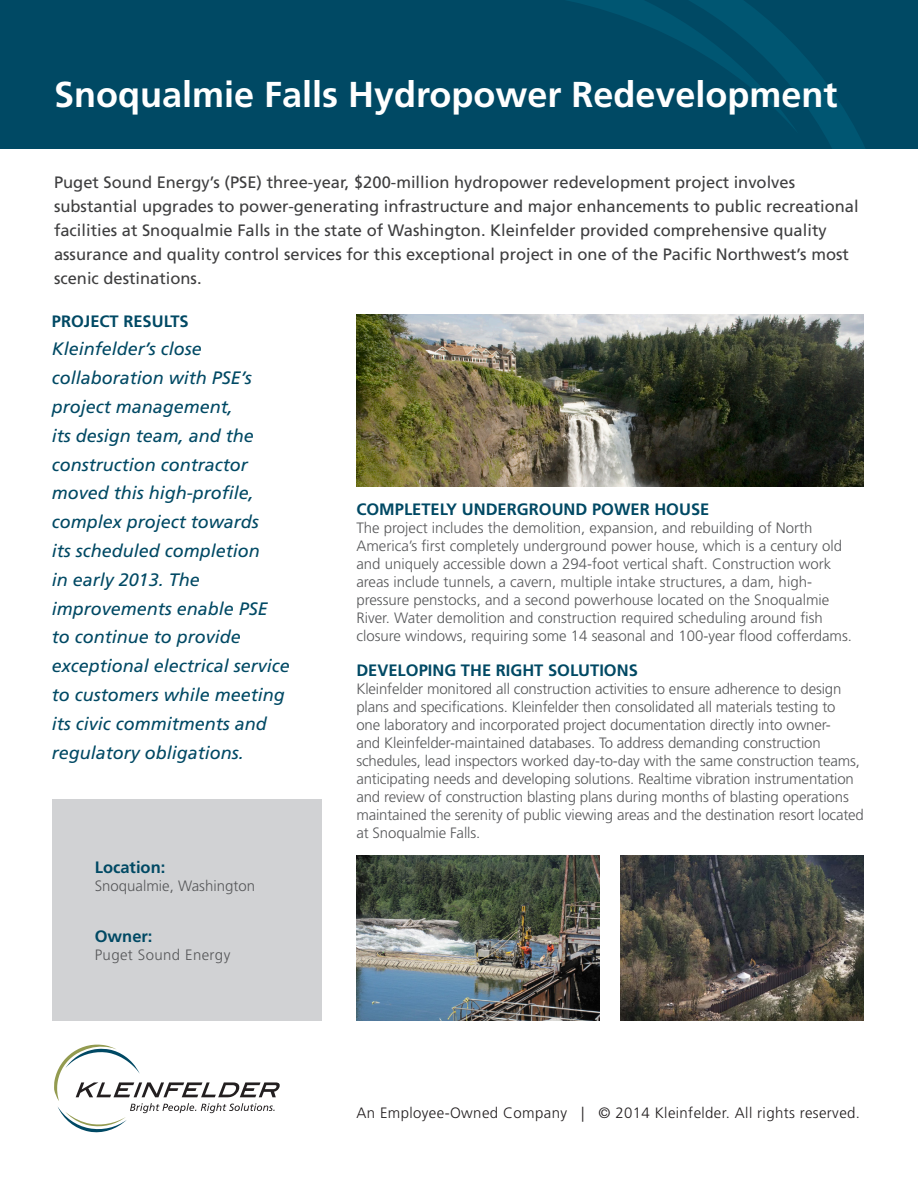
<style>
.page{position:relative;width:918px;height:1188px;background:#fff}
.page>*{position:absolute;margin:0;border:0;box-sizing:border-box;transform-origin:0 0}
.t1{font:700 36px "Frutiger";color:#fff}
.t2{font:italic 18px/28.8px "Frutiger";color:#004964}
.t3{font:16.5px/24px "Frutiger";color:#3e3e3f}
.t4{font:700 16.5px "Frutiger";color:#004964}
.t5{font:300 15px/18px "Frutiger";letter-spacing:-.01em;color:#57585a}
.t6{font:300 15px "Frutiger";letter-spacing:.025em;color:#231f20}
.t7{font:300 15px "Frutiger";letter-spacing:.025em;color:#57585a}
</style>
<div class="page">
<div style="left:0;top:0;width:918px;height:148px;background:#004964"></div>
<svg style="left:799px;top:51px;width:66px;height:97px"></svg>
<svg style="left:568px;top:0;width:231px;height:129px"></svg>
<div style="left:52px;top:799px;width:270px;height:222px;background:#d1d2d4"></div>
<svg style="left:54px;top:1044px;width:226px;height:89px"></svg>
<img style="left:356px;top:314px;width:508px;height:172px">
<img style="left:621px;top:856px;width:243px;height:164px">
<img style="left:356px;top:856px;width:244px;height:164px">
<p class="t1" style="left:54px;top:73px;width:785px">Snoqualmie Falls Hydropower Redevelopment</p>
<p class="t3" style="left:54px;top:170px;width:806px">Puget Sound Energy’s (PSE) three-year, $200-million hydropower redevelopment project involves substantial upgrades to power-generating infrastructure and major enhancements to public recreational facilities at Snoqualmie Falls in the state of Washington. Kleinfelder provided comprehensive quality assurance and quality control services for this exceptional project in one of the Pacific Northwest’s most scenic destinations.</p>
<p class="t4" style="left:52px;top:311px;width:138px">PROJECT RESULTS</p>
<p class="t2" style="left:52px;top:335px;width:240px">Kleinfelder’s close collaboration with PSE’s project management,<br>its design team, and the construction contractor moved this high-profile, complex project towards<br>its scheduled completion<br>in early 2013. The improvements enable PSE to continue to provide exceptional electrical service to customers while meeting its civic commitments and regulatory obligations.</p>
<p class="t4" style="left:95px;top:857px;width:72px">Location:</p>
<p class="t5" style="left:95px;top:877px;width:162px">Snoqualmie, Washington</p>
<p class="t4" style="left:95px;top:927px;width:59px">Owner:</p>
<p class="t7" style="left:95px;top:946px;width:137px">Puget Sound Energy</p>
<p class="t4" style="left:356px;top:500px;width:354px">COMPLETELY UNDERGROUND POWER HOUSE</p>
<p class="t5" style="left:356px;top:519px;width:497px">The project includes the demolition, expansion, and rebuilding of North America’s first completely underground power house, which is a century old and uniquely accessible down a 294-foot vertical shaft. Construction work areas include tunnels, a cavern, multiple intake structures, a dam, high&shy;pressure penstocks, and a second powerhouse located on the Snoqualmie River. Water demolition and construction required scheduling around fish closure windows, requiring some 14 seasonal and 100-year flood cofferdams.</p>
<p class="t4" style="left:356px;top:661px;width:283px">DEVELOPING THE RIGHT SOLUTIONS</p>
<p class="t5" style="left:356px;top:680px;width:509px">Kleinfelder monitored all construction activities to ensure adherence to design plans and specifications. Kleinfelder then consolidated all materials testing to<br>one laboratory and incorporated project documentation directly into owner-<br>and Kleinfelder-maintained databases. To address demanding construction schedules, lead inspectors worked day-to-day with the same construction teams, anticipating needs and developing solutions. Realtime vibration instrumentation and review of construction blasting plans during months of blasting operations maintained the serenity of public viewing areas and the destination resort located at Snoqualmie Falls.</p>
<p class="t6" style="left:356px;top:1105px;width:505px">An Employee-Owned Company | © 2014 Kleinfelder. All rights reserved.</p>
</div>
